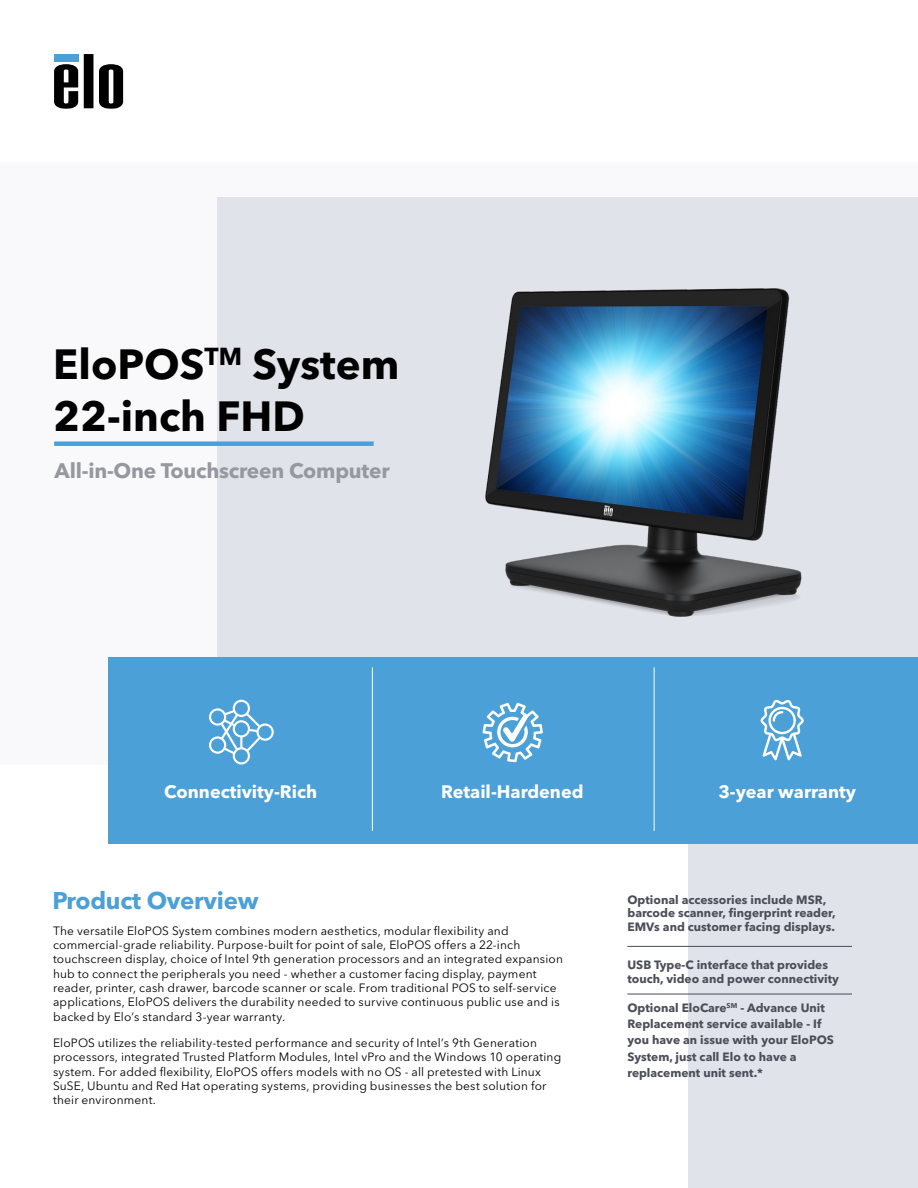
<style>
.page{position:relative;width:918px;height:1188px;background:#fff}
.page>*{position:absolute;margin:0;border:0;box-sizing:border-box;transform-origin:0 0}
.t1{font:700 41.85px/52.3px "Avenir Next LT Pro";color:#000}
.t2{font:700 24px "Avenir Next LT Pro";letter-spacing:-.01em;color:#4ba0d8}
.t3{font:700 20.85px "Avenir Next LT Pro";letter-spacing:-.01em;color:#95989f}
.t4{font:700 18px "Avenir Next LT Pro";color:#fff}
.t5{font:12px/14.4px "Avenir Next LT Pro";letter-spacing:.015em;color:#000}
.t6{font:700 12px/16.2px "Avenir Next LT Pro";color:#4a4e59}
</style>
<div class="page">
<div style="left:0;top:162px;width:918px;height:603px;background:#f9f9fb"></div>
<div style="left:217px;top:197px;width:701px;height:469px;background:#e0e3ea"></div>
<svg style="left:84px;top:54px;width:9px;height:54px"></svg>
<svg style="left:54px;top:64px;width:24px;height:45px"></svg>
<svg style="left:99px;top:64px;width:24px;height:45px"></svg>
<div style="left:54px;top:54px;width:24px;height:7px;background:#4ba0d8"></div>
<div style="left:688px;top:842px;width:230px;height:346px;background:#e0e3ea"></div>
<div style="left:108px;top:657px;width:810px;height:186px;background:#4ba0d8"></div>
<div style="left:54px;top:441px;width:320px;height:5px;background:#4ba0d8"></div>
<hr style="left:372px;top:667px;width:1px;height:164px;background:#fff">
<hr style="left:654px;top:667px;width:1px;height:164px;background:#fff">
<hr style="left:627px;top:946px;width:225px;height:1px;background:#4a4e59">
<hr style="left:627px;top:994px;width:225px;height:1px;background:#4a4e59">
<img style="left:330px;top:288px;width:472px;height:329px">
<svg style="left:482px;top:703px;width:61px;height:59px"></svg>
<svg style="left:761px;top:700px;width:43px;height:60px"></svg>
<svg style="left:209px;top:700px;width:65px;height:65px"></svg>
<h1 class="t1" style="left:53px;top:337px;width:348px">EloPOS<sup>TM</sup> System<br>22-inch FHD</h1>
<h3 class="t3" style="left:55px;top:458px;width:337px">All-in-One Touchscreen Computer</h3>
<h3 class="t4" style="left:164px;top:781px;width:154px">Connectivity-Rich</h3>
<h3 class="t4" style="left:441px;top:781px;width:144px">Retail-Hardened</h3>
<h3 class="t4" style="left:718px;top:781px;width:139px">3-year warranty</h3>
<h2 class="t2" style="left:52px;top:886px;width:208px">Product Overview</h2>
<p class="t6" style="left:627px;top:893px;width:210px;line-height:13.5px">Optional accessories include MSR, barcode scanner, fingerprint reader,<br>EMVs and customer facing displays.</p>
<p class="t6" style="left:627px;top:958px;width:213px;line-height:13.5px">USB Type-C interface that provides touch, video and power connectivity</p>
<p class="t6" style="left:627px;top:1000px;width:208px">Optional EloCare<sup>SM</sup> - Advance Unit<br>Replacement service available - If you have an issue with your EloPOS<br>System, just call Elo to have a replacement unit sent.*</p>
<p class="t5" style="left:53px;top:923px;width:512px">The versatile EloPOS System combines modern aesthetics, modular flexibility and commercial-grade reliability. Purpose-built for point of sale, EloPOS offers a 22-inch touchscreen display, choice of Intel 9th generation processors and an integrated expansion hub to connect the peripherals you need - whether a customer facing display, payment reader, printer, cash drawer, barcode scanner or scale. From traditional POS to self-service applications, EloPOS delivers the durability needed to survive continuous public use and is backed by Elo’s standard 3-year warranty.</p>
<p class="t5" style="left:53px;top:1036px;width:510px">EloPOS utilizes the reliability-tested performance and security of Intel’s 9th Generation processors, integrated Trusted Platform Modules, Intel vPro and the Windows 10 operating system. For added flexibility, EloPOS offers models with no OS - all pretested with Linux SuSE, Ubuntu and Red Hat operating systems, providing businesses the best solution for their environment.</p>
</div>
